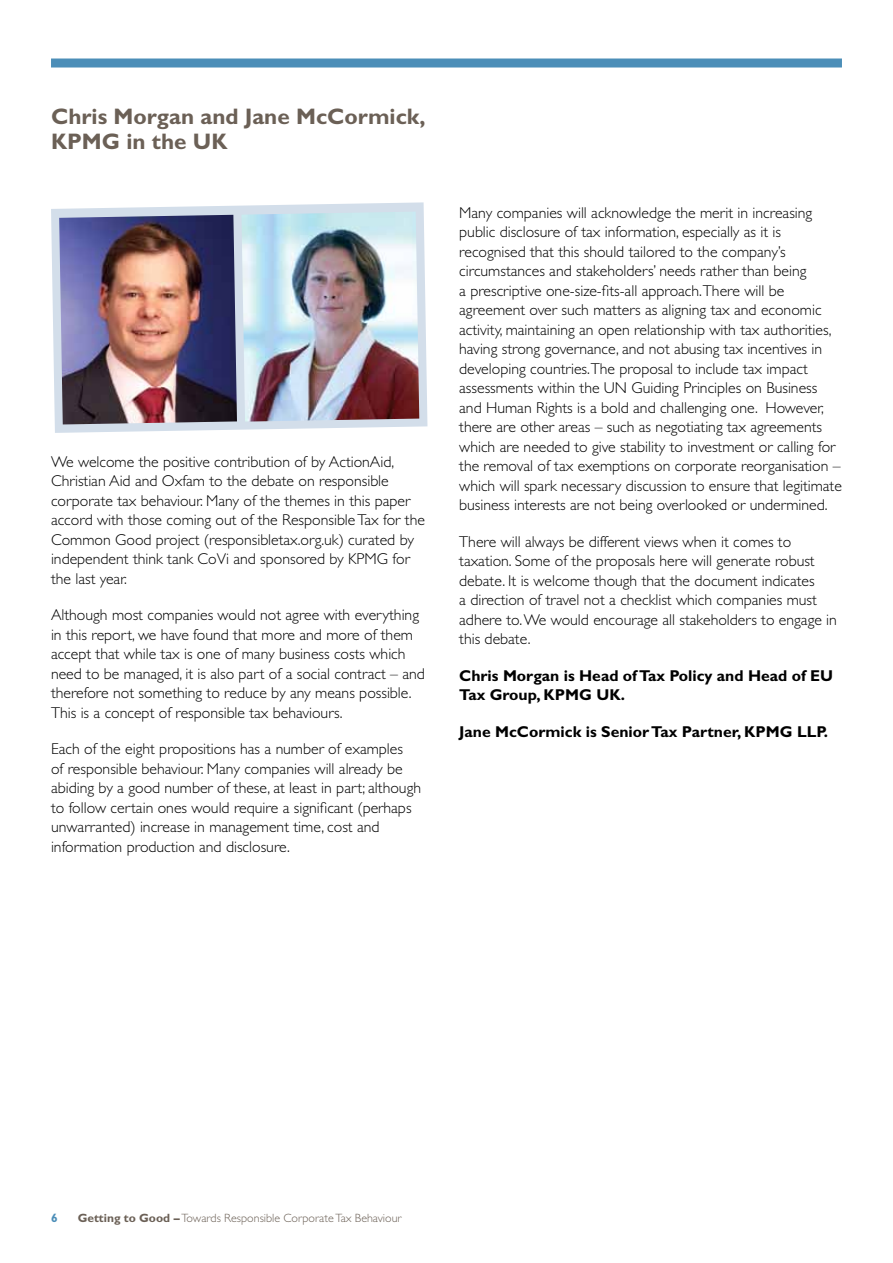
<style>
.page{position:relative;width:893px;height:1263px;background:#fff}
.page>*{position:absolute;margin:0;border:0;box-sizing:border-box;transform-origin:0 0}
.t1{font:700 22.5px/25.5px "Gill Sans CE";color:#6b6056}
.t2{font:300 15.75px/19.5px "Gill Sans CE";color:#000}
.t3{font:700 15.75px/19.5px "Gill Sans CE";color:#000}
.t4{font:300 12px "Gill Sans CE";color:#6b6056}
.t5{font:700 12px "Gill Sans CE";color:#4c8eb8}
.s1{font-weight:700}
</style>
<div class="page">
<div style="left:51px;top:59px;width:791px;height:9px;background:#4c8eb8"></div>
<svg style="left:51px;top:202px;width:376px;height:231px;fill:#d3deea"></svg>
<img style="left:59px;top:215px;width:178px;height:209px">
<img style="left:241px;top:212px;width:178px;height:210px">
<h1 class="t1" style="left:51px;top:104px;width:376px">Chris Morgan and Jane McCormick,<br>KPMG in the UK</h1>
<p class="t2" style="left:51px;top:452px;width:375px">We welcome the positive contribution of by ActionAid, Christian Aid and Oxfam to the debate on responsible corporate tax behaviour. Many of the themes in this paper accord with those coming out of the Responsible Tax for the Common Good project (responsibletax.org.uk) curated by independent think tank CoVi and sponsored by KPMG for the last year.</p>
<p class="t2" style="left:51px;top:605px;width:375px">Although most companies would not agree with everything in this report, we have found that more and more of them accept that while tax is one of many business costs which need to be managed, it is also part of a social contract – and therefore not something to reduce by any means possible.<br>This is a concept of responsible tax behaviours.</p>
<p class="t2" style="left:51px;top:739px;width:372px">Each of the eight propositions has a number of examples<br>of responsible behaviour. Many companies will already be abiding by a good number of these, at least in part; although to follow certain ones would require a significant (perhaps unwarranted) increase in management time, cost and information production and disclosure.</p>
<p class="t2" style="left:459px;top:202px;width:384px">Many companies will acknowledge the merit in increasing public disclosure of tax information, especially as it is recognised that this should tailored to the company’s circumstances and stakeholders’ needs rather than being<br>a prescriptive one-size-fits-all approach.There will be agreement over such matters as aligning tax and economic activity, maintaining an open relationship with tax authorities, having strong governance, and not abusing tax incentives in developing countries.The proposal to include tax impact assessments within the UN Guiding Principles on Business and Human Rights is a bold and challenging one. However, there are other areas – such as negotiating tax agreements which are needed to give stability to investment or calling for the removal of tax exemptions on corporate reorganisation – which will spark necessary discussion to ensure that legitimate business interests are not being overlooked or undermined.</p>
<p class="t2" style="left:459px;top:531px;width:379px">There will always be different views when it comes to taxation. Some of the proposals here will generate robust debate. It is welcome though that the document indicates<br>a direction of travel not a checklist which companies must adhere to. We would encourage all stakeholders to engage in this debate.</p>
<p class="t3" style="left:459px;top:666px;width:375px">Chris Morgan is Head of Tax Policy and Head of EU<br>Tax Group, KPMG UK.</p>
<p class="t3" style="left:459px;top:722px;width:370px">Jane McCormick is Senior Tax Partner, KPMG LLP.</p>
<p class="t5" style="left:51px;top:1210px;width:8px">6</p>
<p class="t4" style="left:78px;top:1211px;width:325px"><span class="s1">Getting to Good –</span> Towards Responsible Corporate Tax Behaviour</p>
</div>
